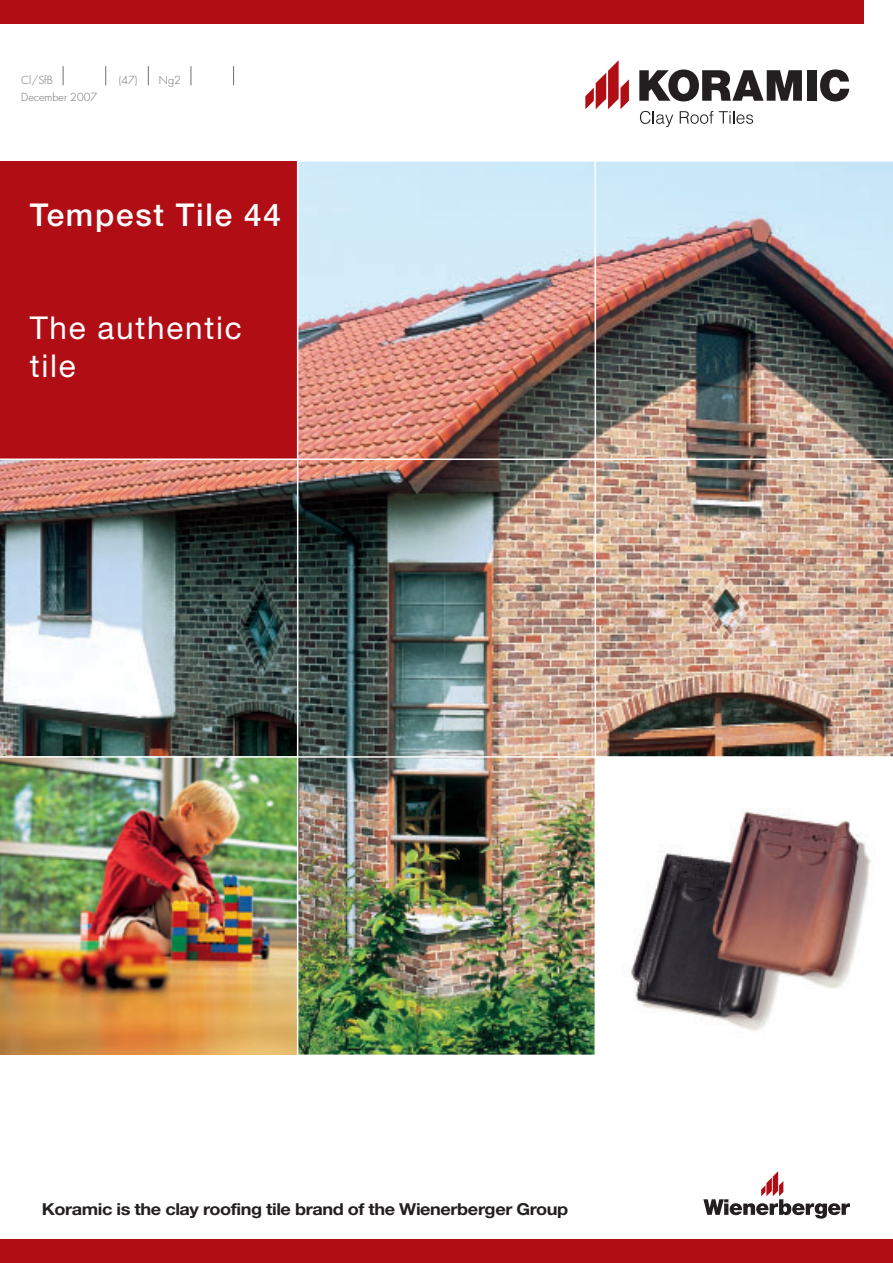
<style>
.page{position:relative;width:893px;height:1263px;background:#fff}
.page>*{position:absolute;margin:0;border:0;box-sizing:border-box;transform-origin:0 0}
.t1{font:31.5px/37.5px "Helvetica Neue";letter-spacing:.055em;color:#fff}
.t2{font:500 31.5px "Helvetica Neue";letter-spacing:.055em;color:#fff}
.t3{font:700 16.5px "Helvetica Neue";letter-spacing:-.02em;color:#231f20;scale:1.1 1}
.t4{font:300 10.8px "Futura";color:#6d6e71}
</style>
<div class="page">
<div style="left:0;top:0;width:863px;height:23px;background:#b10d15"></div>
<div style="left:0;top:1239px;width:893px;height:24px;background:#b10d15"></div>
<img style="left:0;top:162px;width:893px;height:892px">
<img style="left:0;top:758px;width:297px;height:296px">
<div style="left:0;top:162px;width:298px;height:297px;background:#b10d15"></div>
<hr style="left:0;top:458px;width:893px;height:2px;background:#fff">
<hr style="left:0;top:756px;width:893px;height:2px;background:#fff">
<hr style="left:595px;top:145px;width:1px;height:926px;background:#fff">
<hr style="left:297px;top:145px;width:1px;height:958px;background:#fff">
<div style="left:595px;top:757px;width:298px;height:297px;background:#fff"></div>
<img style="left:631px;top:808px;width:240px;height:223px">
<svg style="left:586px;top:60px;width:43px;height:49px"></svg>
<svg style="left:640px;top:111px;width:33px;height:16px"></svg>
<svg style="left:680px;top:111px;width:33px;height:13px"></svg>
<svg style="left:719px;top:111px;width:34px;height:13px"></svg>
<div style="left:807px;top:70px;width:9px;height:31px;background:#231f20"></div>
<svg style="left:820px;top:69px;width:29px;height:32px"></svg>
<svg style="left:639px;top:69px;width:163px;height:32px"></svg>
<svg style="left:703px;top:1171px;width:147px;height:47px"></svg>
<svg style="left:63px;top:66px;width:1px;height:19px"></svg>
<svg style="left:105px;top:66px;width:1px;height:19px"></svg>
<svg style="left:148px;top:66px;width:1px;height:19px"></svg>
<svg style="left:191px;top:66px;width:1px;height:19px"></svg>
<svg style="left:233px;top:66px;width:1px;height:19px"></svg>
<p class="t4" style="left:21px;top:76px;width:33px">Cl/SfB</p>
<p class="t4" style="left:119px;top:76px;width:64px">(47) Ng2</p>
<p class="t4" style="left:21px;top:92px;width:77px">December 2007</p>
<h1 class="t2" style="left:30px;top:204px;width:253px">Tempest Tile 44</h1>
<h1 class="t1" style="left:30px;top:312px;width:213px">The authentic tile</h1>
<p class="t3" style="left:42px;top:1203px;width:480px">Koramic is the clay roofing tile brand of the Wienerberger Group</p>
</div>
